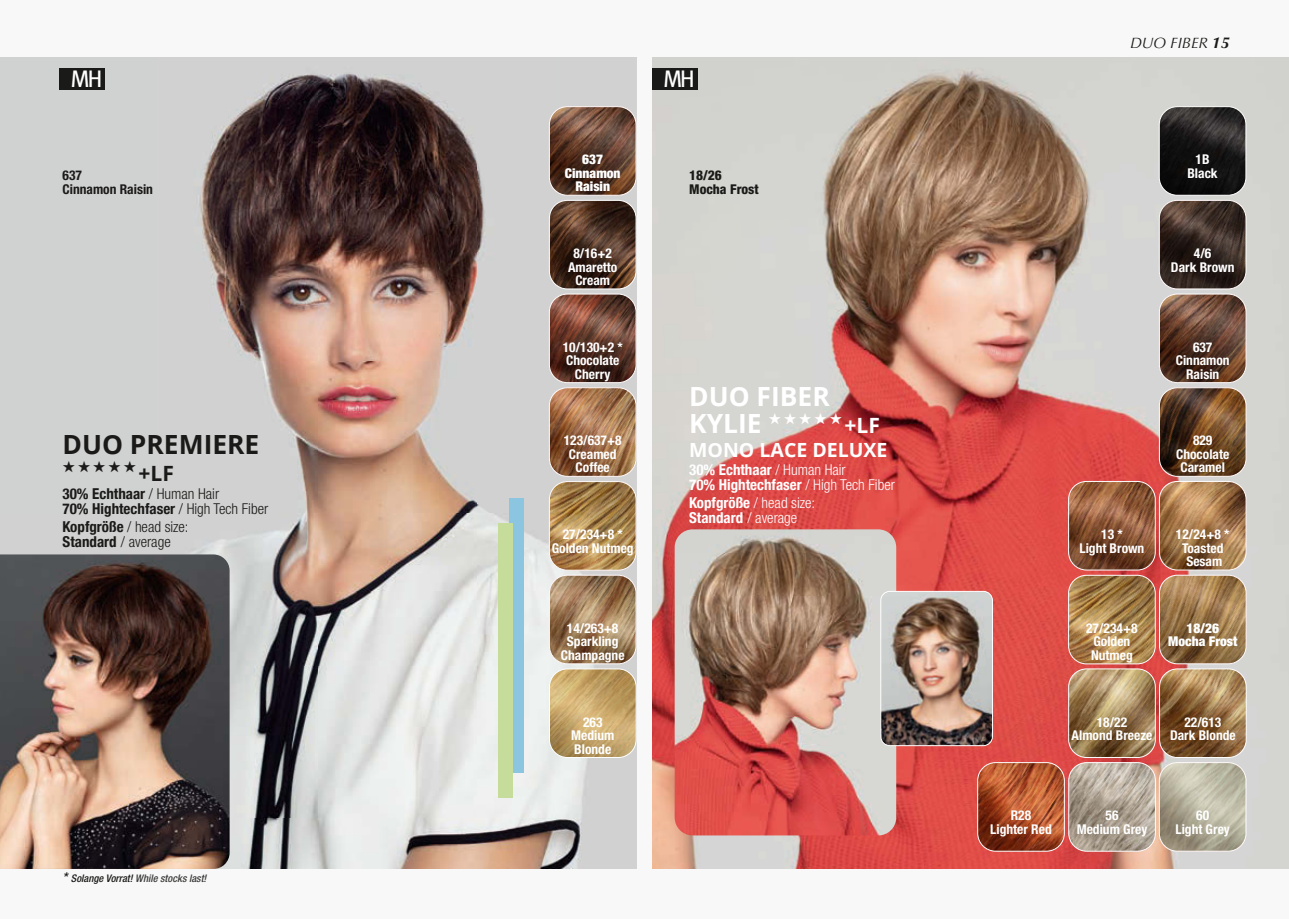
<style>
.page{position:relative;width:1289px;height:919px;background:#fff}
.page>*{position:absolute;margin:0;border:0;box-sizing:border-box;transform-origin:0 0}
.t1{font:700 26.4px/27px "Open Sans";color:#fff}
.t2{font:700 26.4px "Open Sans";color:#1a1a18}
.t3{font:24px "Meta Plus Book Caps";color:#fff}
.t4{font:700 21px "Open Sans";color:#1a1a18}
.t5{font:700 19.5px "Open Sans";color:#fff}
.t6{font:700 condensed 15px/15px "Helvetica Neue";color:#fff}
.t7{font:700 condensed 15px/15px "Helvetica Neue";color:#1a1a18}
.t8{font:300 condensed 15px "Helvetica Neue LT Pro";color:#fff}
.t9{font:300 condensed 15px "Helvetica Neue LT Pro";color:#1a1a18}
.t10{font:italic 15px "Optima";color:#1a1a18}
.t11{font:700 condensed 13.5px/13.5px "Helvetica Neue LT Pro";color:#fff;text-align:center}
.t12{font:900 condensed 13.5px/13.5px "Helvetica Neue LT Pro";color:#fff;text-align:center}
.t13{font:700 condensed 13.5px/13.5px "Helvetica Neue LT Pro";color:#1a1a18}
.t14{font:800 condensed 13.5px/13.5px "Helvetica Neue LT Pro";color:#1a1a18}
.t15{font:italic 500 condensed 10.5px "Helvetica Neue LTW1 G";color:#3b3b3a}
.s1{font-family:"Helvetica Neue LT Pro";font-weight:300}
.s2{font-family:"Helvetica Neue";font-weight:700}
.s3{font-size:13.65px;color:#1a1a18}
.s4{color:#1a1a18}
.s5{font-size:21px}
.s6{font-weight:700;font-size:15.75px}
</style>
<div class="page">
<div style="left:0;top:0;width:1288px;height:918px;background:#f8f8f8"></div>
<img style="left:0;top:57px;width:636px;height:811px">
<img style="left:652px;top:57px;width:636px;height:811px">
<img style="left:674px;top:529px;width:222px;height:306px">
<img style="left:0;top:554px;width:229px;height:314px">
<div style="left:60px;top:68px;width:45px;height:22px;background:#1a1a18"></div>
<div style="left:652px;top:68px;width:45px;height:22px;background:#1a1a18"></div>
<img style="left:1159px;top:200px;width:86px;height:89px">
<div style="left:1158px;top:200px;width:88px;height:89px;border:1px solid #fff;border-radius:18px"></div>
<img style="left:1159px;top:294px;width:86px;height:88px">
<div style="left:1159px;top:294px;width:87px;height:89px;border:1px solid #fff;border-radius:18px"></div>
<img style="left:1159px;top:762px;width:86px;height:89px">
<div style="left:1158px;top:762px;width:88px;height:89px;border:1px solid #fff;border-radius:18px"></div>
<img style="left:1068px;top:481px;width:87px;height:89px">
<div style="left:1068px;top:481px;width:87px;height:89px;border:1px solid #fff;border-radius:18px"></div>
<img style="left:1068px;top:575px;width:87px;height:88px">
<div style="left:1068px;top:575px;width:87px;height:89px;border:1px solid #fff;border-radius:18px"></div>
<img style="left:1159px;top:575px;width:87px;height:88px">
<div style="left:1159px;top:575px;width:87px;height:89px;border:1px solid #fff;border-radius:18px"></div>
<div style="left:509px;top:498px;width:15px;height:274px;background:#8bc5e0"></div>
<div style="left:497px;top:523px;width:15px;height:275px;background:#c6dc9b"></div>
<img style="left:1159px;top:388px;width:86px;height:88px">
<div style="left:1159px;top:387px;width:87px;height:89px;border:1px solid #fff;border-radius:18px"></div>
<img style="left:880px;top:591px;width:112px;height:154px">
<div style="left:880px;top:591px;width:112px;height:154px;border:1px solid #fff;border-radius:9px"></div>
<img style="left:1159px;top:107px;width:86px;height:88px">
<div style="left:1158px;top:106px;width:88px;height:89px;border:1px solid #fff;border-radius:18px"></div>
<img style="left:977px;top:762px;width:87px;height:89px">
<div style="left:977px;top:762px;width:87px;height:89px;border:1px solid #fff;border-radius:18px"></div>
<img style="left:1159px;top:669px;width:87px;height:88px">
<div style="left:1159px;top:668px;width:87px;height:89px;border:1px solid #fff;border-radius:18px"></div>
<img style="left:1068px;top:669px;width:87px;height:88px">
<div style="left:1068px;top:668px;width:87px;height:89px;border:1px solid #fff;border-radius:18px"></div>
<img style="left:1068px;top:762px;width:87px;height:89px">
<div style="left:1068px;top:762px;width:87px;height:89px;border:1px solid #fff;border-radius:18px"></div>
<img style="left:549px;top:669px;width:87px;height:88px">
<div style="left:549px;top:668px;width:87px;height:89px;border:1px solid #fff;border-radius:18px"></div>
<img style="left:549px;top:107px;width:87px;height:88px">
<div style="left:549px;top:106px;width:87px;height:89px;border:1px solid #fff;border-radius:18px"></div>
<img style="left:549px;top:294px;width:87px;height:88px">
<div style="left:549px;top:294px;width:87px;height:89px;border:1px solid #fff;border-radius:18px"></div>
<img style="left:549px;top:481px;width:87px;height:89px">
<div style="left:549px;top:481px;width:87px;height:89px;border:1px solid #fff;border-radius:18px"></div>
<img style="left:549px;top:575px;width:87px;height:88px">
<div style="left:549px;top:575px;width:87px;height:89px;border:1px solid #fff;border-radius:18px"></div>
<img style="left:549px;top:388px;width:87px;height:88px">
<div style="left:549px;top:387px;width:87px;height:89px;border:1px solid #fff;border-radius:18px"></div>
<img style="left:549px;top:200px;width:87px;height:89px">
<div style="left:549px;top:200px;width:87px;height:89px;border:1px solid #fff;border-radius:18px"></div>
<img style="left:1159px;top:481px;width:86px;height:89px">
<div style="left:1159px;top:481px;width:87px;height:89px;border:1px solid #fff;border-radius:18px"></div>
<h2 class="t3" style="left:71px;top:65px;width:33px">MH</h2>
<h2 class="t3" style="left:663px;top:65px;width:33px">MH</h2>
<p class="t12" style="left:565px;top:153px;width:57px">637<br>Cinnamon<br>Raisin</p>
<p class="t13" style="left:63px;top:169px;width:92px">637<br>Cinnamon Raisin</p>
<p class="t14" style="left:689px;top:168px;width:71px">18/26<br>Mocha Frost</p>
<p class="t11" style="left:568px;top:246px;width:51px">8/16+2<br>Amaretto<br>Cream</p>
<h1 class="t2" style="left:63px;top:425px;width:198px">DUO PREMIERE</h1>
<h3 class="t4" style="left:63px;top:458px;width:113px">★★★★★+LF</h3>
<p class="t7" style="left:63px;top:485px;width:207px">30% Echthaar <span class="s1">/ Human Hair<br></span>70% Hightechfaser <span class="s1">/ High Tech Fiber</span></p>
<p class="t9" style="left:63px;top:518px;width:127px"><span class="s2">Kopfgröße</span> / head size:</p>
<p class="t7" style="left:63px;top:533px;width:110px">Standard <span class="s1">/ average</span></p>
<p class="t15" style="left:63px;top:871px;width:145px"><span class="s3">*</span> <span class="s4">Solange Vorrat!</span> While stocks last!</p>
<p class="t11" style="left:562px;top:340px;width:61px">10/130+2 *<br>Chocolate<br>Cherry</p>
<p class="t11" style="left:563px;top:434px;width:59px">123/637+8<br>Creamed<br>Coffee</p>
<p class="t11" style="left:551px;top:527px;width:83px">27/234+8 *<br>Golden Nutmeg</p>
<p class="t11" style="left:561px;top:621px;width:65px">14/263+8<br>Sparkling<br>Champagne</p>
<p class="t11" style="left:571px;top:715px;width:45px">263<br>Medium<br>Blonde</p>
<h1 class="t1" style="left:689px;top:382px;width:192px">DUO FIBER<br>KYLIE ★★★★★ <span class="s5">+LF</span></h1>
<h3 class="t5" style="left:689px;top:436px;width:200px">MONO LACE DELUXE</h3>
<p class="t6" style="left:689px;top:461px;width:207px">30% Echthaar <span class="s1">/ Human Hair<br></span>70% Hightechfaser <span class="s1">/ High Tech Fiber</span></p>
<p class="t8" style="left:689px;top:494px;width:127px"><span class="s2">Kopfgröße</span> / head size:</p>
<p class="t6" style="left:689px;top:509px;width:110px">Standard <span class="s1">/ average</span></p>
<p class="t10" style="left:1130px;top:34px;width:101px">DUO FIBER <span class="s6">15</span></p>
<p class="t11" style="left:1187px;top:153px;width:32px">1B<br>Black</p>
<p class="t11" style="left:1170px;top:246px;width:65px">4/6<br>Dark Brown</p>
<p class="t11" style="left:1175px;top:340px;width:55px">637<br>Cinnamon<br>Raisin</p>
<p class="t11" style="left:1079px;top:527px;width:66px">13 *<br>Light Brown</p>
<p class="t11" style="left:1176px;top:434px;width:55px">829<br>Chocolate<br>Caramel</p>
<p class="t11" style="left:1175px;top:527px;width:55px">12/24+8 *<br>Toasted<br>Sesam</p>
<p class="t11" style="left:1086px;top:621px;width:53px">27/234+8<br>Golden<br>Nutmeg</p>
<p class="t12" style="left:1168px;top:621px;width:71px">18/26<br>Mocha Frost</p>
<p class="t11" style="left:1071px;top:715px;width:82px">18/22<br>Almond Breeze</p>
<p class="t11" style="left:1169px;top:715px;width:67px">22/613<br>Dark Blonde</p>
<p class="t11" style="left:990px;top:808px;width:63px">R28<br>Lighter Red</p>
<p class="t11" style="left:1076px;top:808px;width:72px">56<br>Medium Grey</p>
<p class="t11" style="left:1175px;top:808px;width:56px">60<br>Light Grey</p>
</div>
